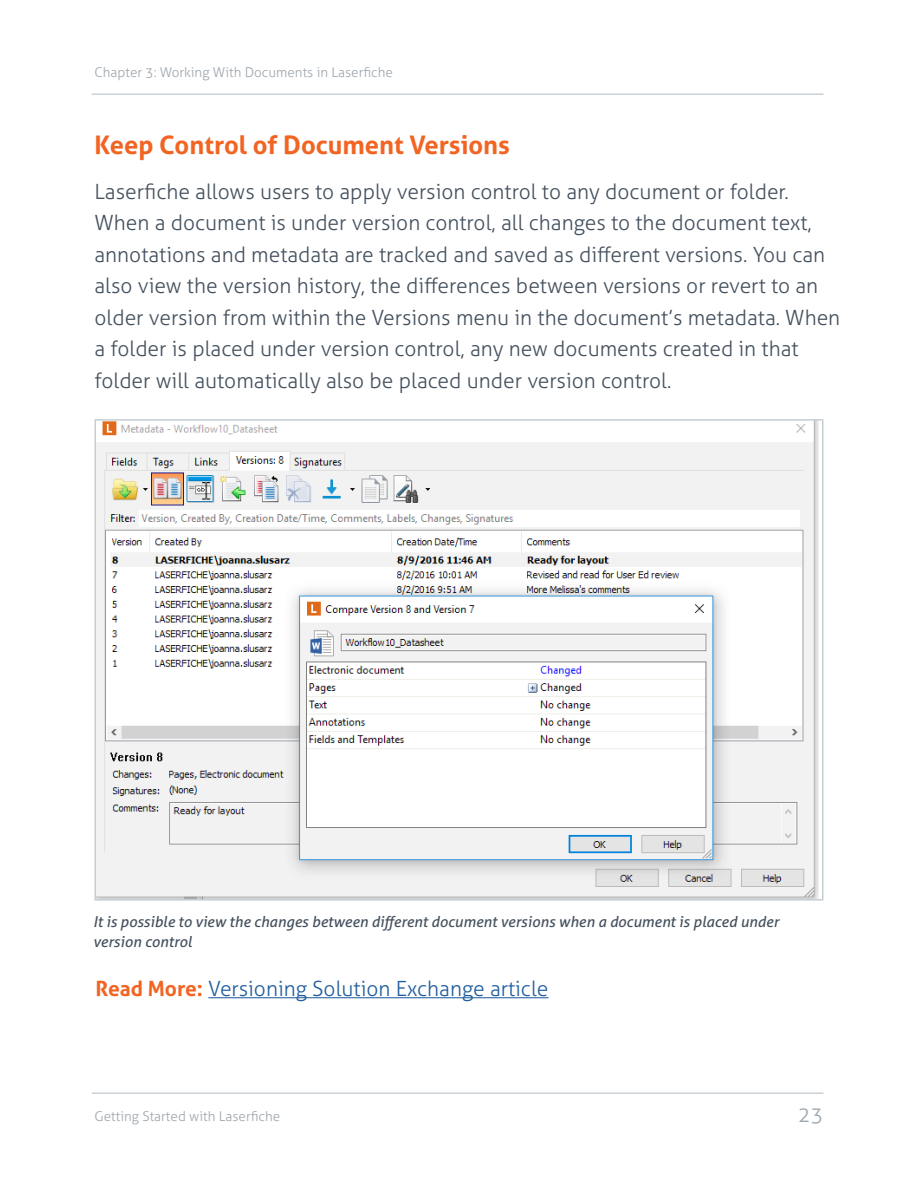
<style>
.page{position:relative;width:918px;height:1188px;background:#fff}
.page>*{position:absolute;margin:0;border:0;box-sizing:border-box;transform-origin:0 0}
.t1{font:700 25.5px "Aller";color:#f26422}
.t2{font:300 21px/31.5px "Aller";color:#44515e}
.t3{font:300 21px "Aller";color:#215e9e}
.t4{font:300 21px "Aller";color:#9ea7ae}
.t5{font:italic 15px/19.5px "Aller";color:#44515e}
.t6{font:300 13.5px "Aller";color:#9ea7ae}
.s1{font-weight:700;color:#f26422}
</style>
<div class="page">
<hr style="left:92px;top:1093px;width:732px;height:1px;background:#b1bbc2">
<hr style="left:92px;top:94px;width:732px;height:1px;background:#b1bbc2">
<img style="left:97px;top:422px;width:721px;height:476px">
<div style="left:94px;top:419px;width:730px;height:482px;border:2px solid #c5ced3"></div>
<hr style="left:208px;top:997px;width:341px;height:1px;background:#215e9e">
<p class="t6" style="left:94px;top:64px;width:300px">Chapter 3: Working With Documents in Laserfiche</p>
<p class="t1" style="left:94px;top:129px;width:417px">Keep Control of Document Versions</p>
<p class="t2" style="left:94px;top:176px;width:747px">Laserfiche allows users to apply version control to any document or folder.<br>When a document is under version control, all changes to the document text, annotations and metadata are tracked and saved as different versions. You can also view the version history, the differences between versions or revert to an older version from within the Versions menu in the document’s metadata. When a folder is placed under version control, any new documents created in that folder will automatically also be placed under version control.</p>
<p class="t5" style="left:93px;top:912px;width:687px">It is possible to view the changes between different document versions when a document is placed under version control</p>
<p class="t3" style="left:95px;top:976px;width:455px"><span class="s1">Read More:</span> Versioning Solution Exchange article</p>
<p class="t6" style="left:94px;top:1109px;width:187px">Getting Started with Laserfiche</p>
<p class="t4" style="left:798px;top:1102px;width:27px">23</p>
</div>
